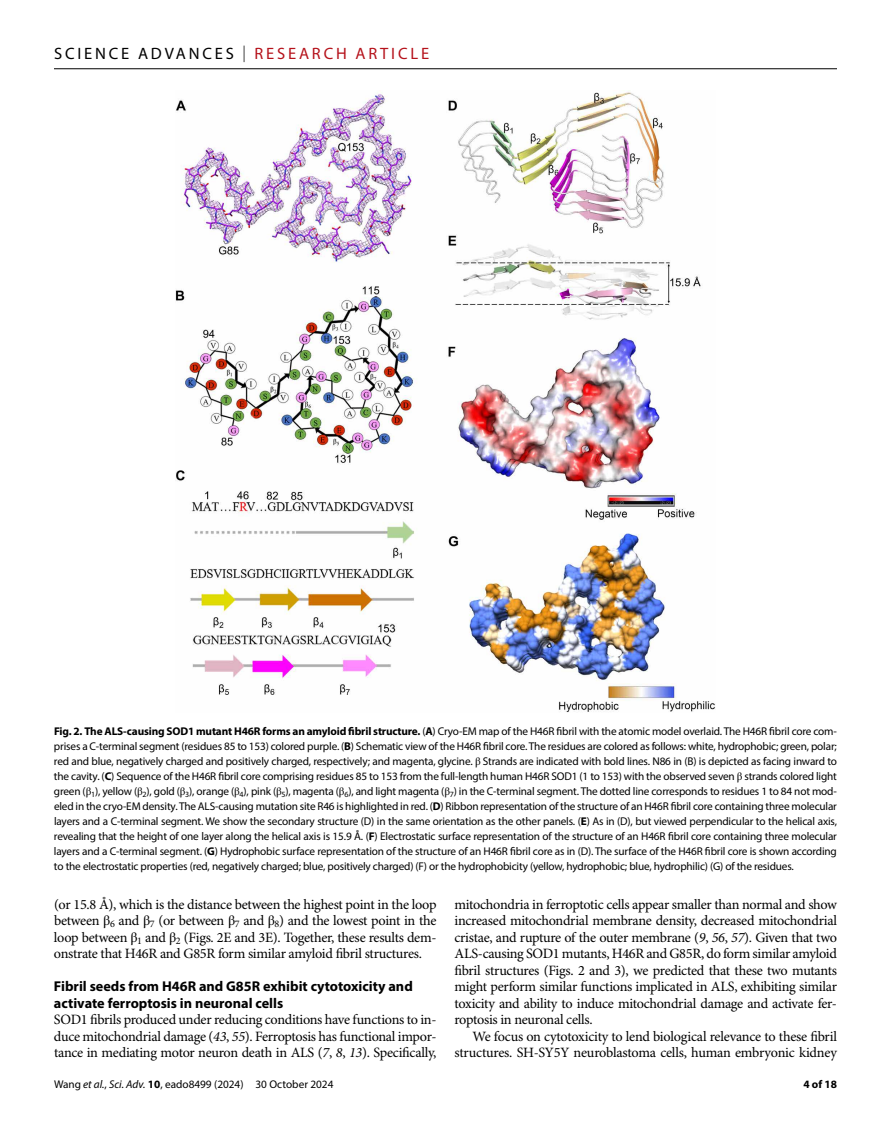
<style>
.page{position:relative;width:891px;height:1134px;background:#fff}
.page>*{position:absolute;margin:0;border:0;box-sizing:border-box;transform-origin:0 0}
.t1{font:16.5px "Myriad Pro";letter-spacing:.17em;color:#000}
.t2{font:14.25px/16.5px "Minion Pro";letter-spacing:-.02em;color:#000;text-align:justify}
.t3{font:700 14.25px/16.5px "Myriad Pro";color:#000}
.t4{font:11.25px/15px "Myriad Pro";letter-spacing:-.015em;color:#000;text-align:justify}
.t5{font:700 11.25px "Myriad Pro";color:#000}
.s1{font-weight:300}
.s2{color:#b5121b}
.s3{font-weight:700}
.s4{font-family:"STIX"}
.s5{font-style:italic}
</style>
<div class="page">
<hr style="left:54px;top:68px;width:783px;height:1px;background:#000">
<img style="left:175px;top:90px;width:540px;height:623px">
<h1 class="t1" style="left:54px;top:44px;width:376px">Science Adva nces <span class="s1">|</span> <span class="s2">Resear ch Ar ticle</span></h1>
<p class="t4" style="left:54px;top:724px;width:785px"><span class="s3">Fig. 2. The ALS-causing SOD1 mutant H46R forms an amyloid fibril structure.</span> (<span class="s3">A</span>) Cryo--EM map of the H46R fibril with the atomic model overlaid. The H46R fibril core com&shy;prises a C-terminal segment (residues 85 to 153) colored purple. (<span class="s3">B</span>) Schematic view of the H46R fibril core. The residues are colored as follows: white, hydrophobic; green, polar; red and blue, negatively charged and positively charged, respectively; and magenta, glycine. <span class="s4">β</span> Strands are indicated with bold lines. N86 in (B) is depicted as facing inward to the cavity. (<span class="s3">C</span>) Sequence of the H46R fibril core comprising residues 85 to 153 from the full-length human H46R SOD1 (1 to 153) with the observed seven <span class="s4">β</span> strands colored light green (<span class="s4">β</span><sub>1</sub>), yellow (<span class="s4">β</span><sub>2</sub>), gold (<span class="s4">β</span><sub>3</sub>), orange (<span class="s4">β</span><sub>4</sub>), pink (<span class="s4">β</span><sub>5</sub>), magenta (<span class="s4">β</span><sub>6</sub>), and light magenta (<span class="s4">β</span><sub>7</sub>) in the C-terminal segment. The dotted line corresponds to residues 1 to 84 not mod&shy;eled in the cryo--EM density. The ALS-causing mutation site R46 is highlighted in red. (<span class="s3">D</span>) Ribbon representation of the structure of an H46R fibril core containing three molecular layers and a C-terminal segment. We show the secondary structure (D) in the same orientation as the other panels. (<span class="s3">E</span>) As in (D), but viewed perpendicular to the helical axis, revealing that the height of one layer along the helical axis is 15.9 Å. (<span class="s3">F</span>) Electrostatic surface representation of the structure of an H46R fibril core containing three molecular layers and a C-terminal segment. (<span class="s3">G</span>) Hydrophobic surface representation of the structure of an H46R fibril core as in (D). The surface of the H46R fibril core is shown according to the electrostatic properties (red, negatively charged; blue, positively charged) (F) or the hydrophobicity (yellow, hydrophobic; blue, hydrophilic) (G) of the residues.</p>
<p class="t2" style="left:54px;top:896px;width:384px">(or 15.8 Å), which is the distance between the highest point in the loop between <span class="s4">β</span><sub>6</sub> and <span class="s4">β</span><sub>7</sub> (or between <span class="s4">β</span><sub>7</sub> and <span class="s4">β</span><sub>8</sub>) and the lowest point in the loop between <span class="s4">β</span><sub>1</sub> and <span class="s4">β</span><sub>2</sub> (Figs. 2E and 3E). Together, these results dem&shy;onstrate that H46R and G85R form similar amyloid fibril structures.</p>
<p class="t3" style="left:54px;top:978px;width:360px">Fibril seeds from H46R and G85R exhibit cytotoxicity and activate ferroptosis in neuronal cells</p>
<p class="t2" style="left:54px;top:1012px;width:384px">SOD1 fibrils produced under reducing conditions have functions to in&shy;duce mitochondrial damage (<span class="s5">43</span>, <span class="s5">55</span>). Ferroptosis has functional impor&shy;tance in mediating motor neuron death in ALS (<span class="s5">7</span>, <span class="s5">8</span>, <span class="s5">13</span>). Specifically,</p>
<p class="t4" style="left:54px;top:1076px;width:281px">Wang <span class="s5">et al.</span>, <span class="s5">Sci. Adv.</span> <span class="s3">10</span>, eado8499 (2024) 30 October 2024</p>
<p class="t2" style="left:454px;top:896px;width:384px">mitochondria in ferroptotic cells appear smaller than normal and show increased mitochondrial membrane density, decreased mitochondrial cristae, and rupture of the outer membrane (<span class="s5">9</span>, <span class="s5">56</span>, <span class="s5">57</span>). Given that two ALS-causing SOD1 mutants, H46R and G85R, do form similar amyloid fibril structures (Figs. 2 and 3), we predicted that these two mutants might perform similar functions implicated in ALS, exhibiting similar toxicity and ability to induce mitochondrial damage and activate fer&shy;roptosis in neuronal cells.</p>
<p class="t2" style="left:455px;top:1028px;width:384px;text-align:right">We focus on cytotoxicity to lend biological relevance to these fibril structures. SH-SY5Y neuroblastoma cells, human embryonic kidney</p>
<p class="t5" style="left:803px;top:1076px;width:35px">4 of 18</p>
</div>
